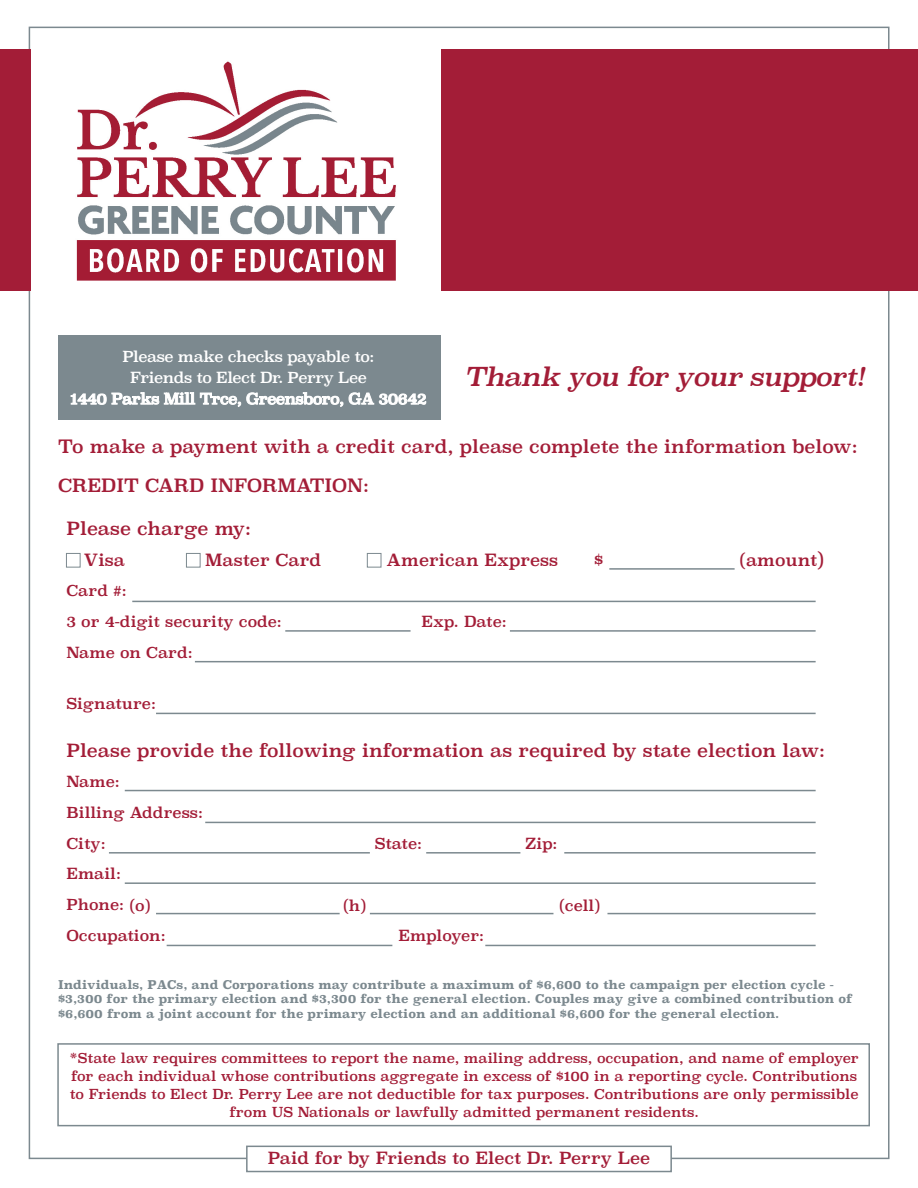
<style>
.page{position:relative;width:918px;height:1188px;background:#fff}
.page>*{position:absolute;margin:0;border:0;box-sizing:border-box;transform-origin:0 0}
.t1{font:italic 25.5px "Superclarendon";letter-spacing:-.03em;color:#a31d37}
.t2{font:18px/39px "Superclarendon";color:#a31d37}
.t3{font:16.5px "Superclarendon";color:#a31d37}
.t4{font:15px/30.6px "Superclarendon";color:#a31d37}
.t5{font:15px/21px "Superclarendon";letter-spacing:-.03em;color:#fff;text-align:center}
.t6{font:13.5px/18px "Superclarendon";color:#a31d37;text-align:center}
.t7{font:700 12px/14.4px "Superclarendon Rg";color:#7c898f}
.s1{font-size:18px}
</style>
<div class="page">
<img style="left:0;top:26px;width:602px;height:432px">
<div style="left:246px;top:1146px;width:426px;height:26px;background:#fff;border:2px solid #7c898f"></div>
<div style="left:441px;top:50px;width:477px;height:241px;background:#a31d37"></div>
<div style="left:58px;top:335px;width:383px;height:85px;background:#7c898f"></div>
<div style="left:0;top:50px;width:30px;height:241px;background:#a31d37"></div>
<hr style="left:609px;top:568px;width:126px;height:2px;background:#7c898f">
<hr style="left:132px;top:601px;width:684px;height:1px;background:#7c898f">
<hr style="left:125px;top:790px;width:691px;height:1px;background:#7c898f">
<hr style="left:125px;top:882px;width:691px;height:2px;background:#7c898f">
<hr style="left:156px;top:913px;width:184px;height:1px;background:#7c898f">
<hr style="left:370px;top:913px;width:183px;height:1px;background:#7c898f">
<hr style="left:607px;top:913px;width:209px;height:1px;background:#7c898f">
<hr style="left:205px;top:822px;width:611px;height:1px;background:#7c898f">
<hr style="left:564px;top:852px;width:252px;height:2px;background:#7c898f">
<hr style="left:426px;top:852px;width:94px;height:2px;background:#7c898f">
<hr style="left:109px;top:852px;width:261px;height:2px;background:#7c898f">
<hr style="left:167px;top:945px;width:225px;height:1px;background:#7c898f">
<hr style="left:485px;top:945px;width:331px;height:1px;background:#7c898f">
<hr style="left:195px;top:661px;width:621px;height:1px;background:#7c898f">
<hr style="left:156px;top:713px;width:660px;height:1px;background:#7c898f">
<hr style="left:285px;top:630px;width:126px;height:2px;background:#7c898f">
<hr style="left:510px;top:630px;width:306px;height:2px;background:#7c898f">
<div style="left:66px;top:553px;width:15px;height:15px;border:1px solid #7c898f"></div>
<div style="left:186px;top:553px;width:15px;height:15px;border:1px solid #7c898f"></div>
<div style="left:367px;top:553px;width:14px;height:15px;border:1px solid #7c898f"></div>
<div style="left:57px;top:1043px;width:813px;height:83px;border:2px solid #7c898f"></div>
<p class="t5" style="left:70px;top:347px;width:358px">Please make checks payable to:<br>Friends to Elect Dr. Perry Lee<br>1440 Parks Mill Trce, Greensboro, GA 30642</p>
<h1 class="t1" style="left:464px;top:361px;width:402px">Thank you for your support!</h1>
<h2 class="t2" style="left:58px;top:428px;width:801px">To make a payment with a credit card, please complete the information below:<br>CREDIT CARD INFORMATION:</h2>
<h2 class="t2" style="left:66px;top:510px;width:186px">Please charge my:</h2>
<p class="t3" style="left:84px;top:548px;width:43px">Visa</p>
<p class="t3" style="left:205px;top:548px;width:118px">Master Card</p>
<p class="t3" style="left:387px;top:548px;width:173px">American Express</p>
<p class="t3" style="left:594px;top:548px;width:11px">$</p>
<p class="t3" style="left:740px;top:548px;width:86px">(amount<span class="s1">)</span></p>
<p class="t4" style="left:66px;top:577px;width:217px">Card #:<br>3 or 4-digit security code:</p>
<p class="t4" style="left:422px;top:607px;width:87px">Exp. Date:</p>
<p class="t4" style="left:66px;top:638px;width:128px">Name on Card:</p>
<p class="t4" style="left:66px;top:689px;width:91px">Signature:</p>
<h2 class="t2" style="left:66px;top:732px;width:760px">Please provide the following information as required by state election law:</h2>
<p class="t4" style="left:66px;top:768px;width:138px">Name:<br>Billing Address:<br>City:</p>
<p class="t4" style="left:375px;top:829px;width:49px">State:</p>
<p class="t4" style="left:526px;top:829px;width:33px">Zip:</p>
<p class="t4" style="left:66px;top:860px;width:101px">Email:<br>Phone: (o)<br>Occupation:</p>
<p class="t4" style="left:343px;top:892px;width:24px">(h)</p>
<p class="t4" style="left:559px;top:892px;width:42px">(cell)</p>
<p class="t4" style="left:399px;top:921px;width:87px">Employer:</p>
<p class="t7" style="left:58px;top:978px;width:796px">Individuals, PACs, and Corporations may contribute a maximum of $6,600 to the campaign per election cycle - $3,300 for the primary election and $3,300 for the general election. Couples may give a combined contribution of $6,600 from a joint account for the primary election and an additional $6,600 for the general election.</p>
<p class="t6" style="left:69px;top:1050px;width:791px">*State law requires committees to report the name, mailing address, occupation, and name of employer for each individual whose contributions aggregate in excess of $100 in a reporting cycle. Contributions to Friends to Elect Dr. Perry Lee are not deductible for tax purposes. Contributions are only permissible from US Nationals or lawfully admitted permanent residents.</p>
<p class="t3" style="left:268px;top:1147px;width:384px">Paid for by Friends to Elect Dr. Perry Lee</p>
</div>
